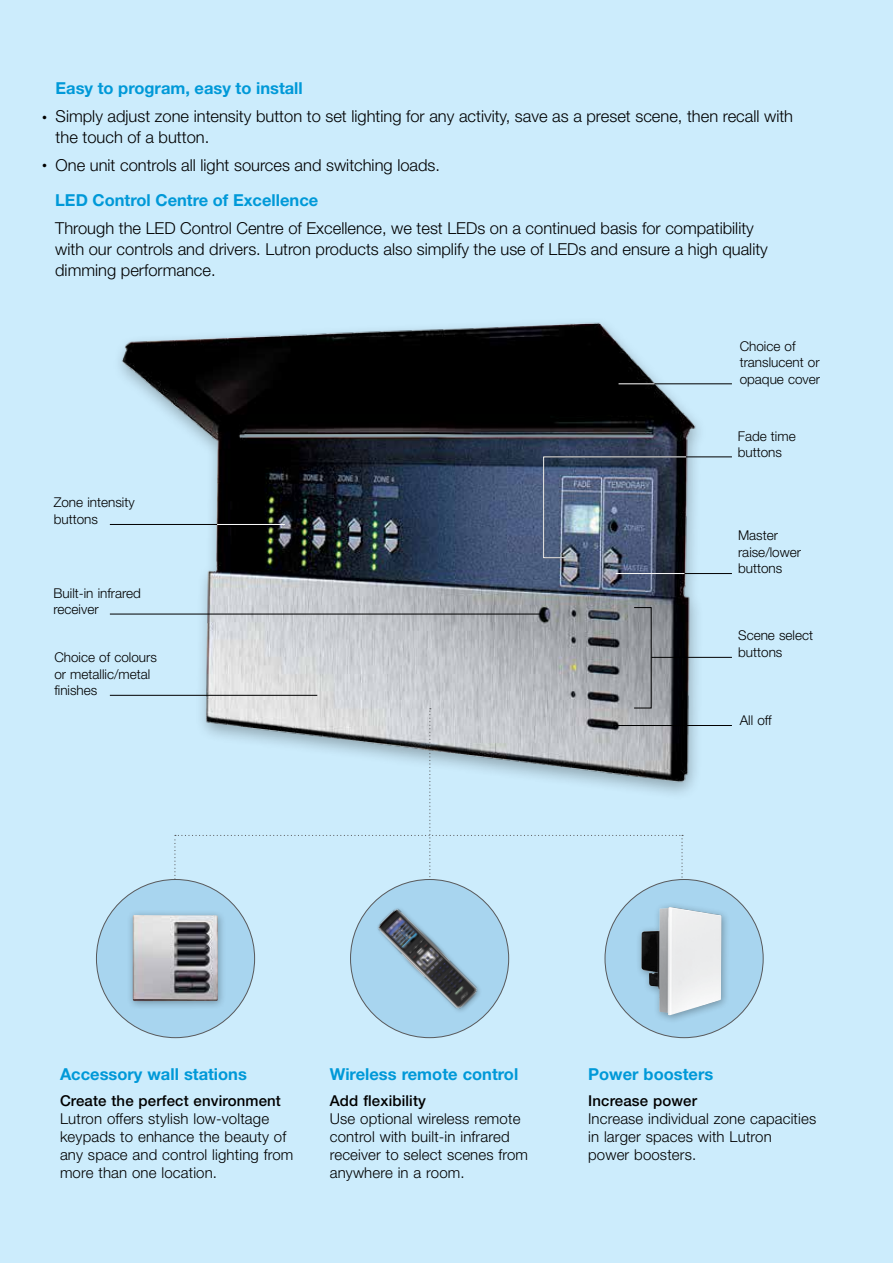
<style>
.page{position:relative;width:893px;height:1263px;background:#ccecfc}
.page>*{position:absolute;margin:0;border:0;box-sizing:border-box;transform-origin:0 0}
.t1{font:300 16.5px/21px "Helvetica Neue LT Std";color:#000}
.t2{font:700 16.5px "Helvetica Neue LT Std";color:#0099d8}
.t3{font:300 15px/18px "Helvetica Neue LT Std";letter-spacing:.01em;color:#000}
.t4{font:500 15px "Helvetica Neue LT Std";letter-spacing:.01em;color:#000}
.t5{font:300 13.5px/16.5px "Helvetica Neue LT Std";color:#000}
.s1{font-size:9.9px}
</style>
<div class="page">
<img style="left:110px;top:322px;width:595px;height:470px">
<svg style="left:174px;top:708px;width:509px;height:198px"></svg>
<hr style="left:110px;top:614px;width:431px;height:1px;background:#000">
<hr style="left:110px;top:695px;width:207px;height:1px;background:#000">
<hr style="left:615px;top:725px;width:117px;height:1px;background:#000">
<hr style="left:651px;top:657px;width:81px;height:1px;background:#000">
<div style="left:350px;top:879px;width:159px;height:159px;background:#a8d5ef;border-radius:50%"></div>
<img style="left:372px;top:901px;width:115px;height:115px">
<div style="left:96px;top:879px;width:159px;height:159px;background:#a8d5ef;border-radius:50%"></div>
<div style="left:126px;top:909px;width:101px;height:101px;background:#000;opacity:.3"></div>
<img style="left:133px;top:915px;width:85px;height:86px">
<div style="left:605px;top:879px;width:158px;height:159px;background:#a8d5ef;border-radius:50%"></div>
<div style="left:635px;top:901px;width:95px;height:123px;background:#000;opacity:.3"></div>
<img style="left:641px;top:907px;width:80px;height:108px">
<hr style="left:619px;top:384px;width:113px;height:1px;background:#000">
<hr style="left:619px;top:384px;width:35px;height:1px;background:#fff">
<hr style="left:619px;top:573px;width:113px;height:1px;background:#000">
<hr style="left:616px;top:573px;width:68px;height:1px;background:#fff">
<hr style="left:110px;top:524px;width:175px;height:1px;background:#000">
<hr style="left:217px;top:524px;width:68px;height:1px;background:#fff">
<svg style="left:543px;top:456px;width:189px;height:102px"></svg>
<p class="t2" style="left:56px;top:78px;width:249px">Easy to program, easy to install</p>
<p class="t1" style="left:56px;top:105px;width:739px;text-indent:-14px"><span class="s1">•</span> Simply adjust zone intensity button to set lighting for any activity, save as a preset scene, then recall with the touch of a button.</p>
<p class="t1" style="left:42px;top:154px;width:399px"><span class="s1">•</span> One unit controls all light sources and switching loads.</p>
<p class="t2" style="left:55px;top:190px;width:265px">LED Control Centre of Excellence</p>
<p class="t1" style="left:55px;top:217px;width:714px">Through the LED Control Centre of Excellence, we test LEDs on a continued basis for compatibility with our controls and drivers. Lutron products also simplify the use of LEDs and ensure a high quality dimming performance.</p>
<p class="t5" style="left:740px;top:337px;width:82px">Choice of translucent or opaque cover</p>
<p class="t5" style="left:54px;top:494px;width:82px">Zone intensity buttons</p>
<p class="t5" style="left:54px;top:584px;width:89px">Built-in infrared receiver</p>
<p class="t5" style="left:54px;top:649px;width:104px">Choice of colours or metallic/metal finishes</p>
<p class="t5" style="left:738px;top:427px;width:59px">Fade time buttons</p>
<p class="t5" style="left:738px;top:527px;width:65px">Master raise/lower buttons</p>
<p class="t5" style="left:738px;top:627px;width:76px">Scene select buttons</p>
<p class="t5" style="left:740px;top:711px;width:33px">All off</p>
<p class="t2" style="left:60px;top:1063px;width:188px">Accessory wall stations</p>
<p class="t4" style="left:60px;top:1092px;width:222px">Create the perfect environment</p>
<p class="t3" style="left:60px;top:1110px;width:235px">Lutron offers stylish low-voltage keypads to enhance the beauty of any space and control lighting from more than one location.</p>
<p class="t2" style="left:330px;top:1063px;width:190px">Wireless remote control</p>
<p class="t4" style="left:330px;top:1092px;width:98px">Add flexibility</p>
<p class="t3" style="left:330px;top:1110px;width:200px">Use optional wireless remote control with built-in infrared receiver to select scenes from anywhere in a room.</p>
<p class="t2" style="left:588px;top:1063px;width:127px">Power boosters</p>
<p class="t4" style="left:588px;top:1092px;width:110px">Increase power</p>
<p class="t3" style="left:588px;top:1110px;width:230px">Increase individual zone capacities in larger spaces with Lutron power boosters.</p>
</div>
